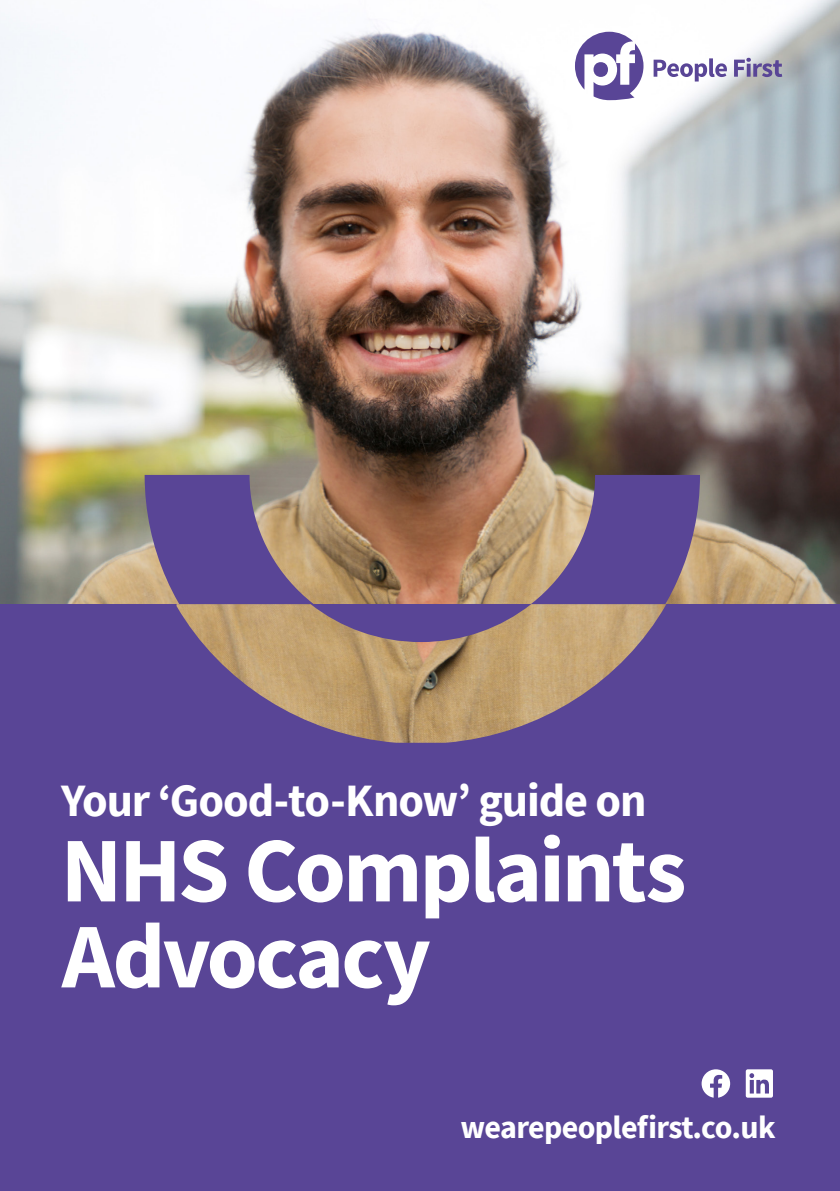
<style>
.page{position:relative;width:840px;height:1191px;background:#fff}
.page>*{position:absolute;margin:0;border:0;box-sizing:border-box;transform-origin:0 0}
.t1{font:700 92.4px/86px "Source Sans Pro";letter-spacing:-.03em;color:#fff}
.t2{font:700 46.2px "Source Sans Pro";letter-spacing:-.025em;color:#fff}
.t3{font:700 32px "Source Sans Pro";letter-spacing:-.02em;color:#fff}
</style>
<div class="page">
<img style="left:0;top:0;width:839px;height:604px">
<div style="left:0;top:604px;width:839px;height:587px;background:#594596"></div>
<svg style="left:144px;top:475px;width:555px;height:129px;background:#8c6e7a"></svg>
<img style="left:176px;top:604px;width:490px;height:138px">
<svg style="left:653px;top:58px;width:128px;height:24px"></svg>
<svg style="left:574px;top:32px;width:69px;height:68px"></svg>
<svg style="left:745px;top:1069px;width:27px;height:28px"></svg>
<svg style="left:701px;top:1069px;width:28px;height:28px"></svg>
<p class="t2" style="left:61px;top:769px;width:586px">Your ‘Good-to-Know’ guide on</p>
<h1 class="t1" style="left:61px;top:826px;width:627px">NHS Complaints<br>Advocacy</h1>
<p class="t3" style="left:460px;top:1106px;width:316px">wearepeoplefirst.co.uk</p>
</div>
